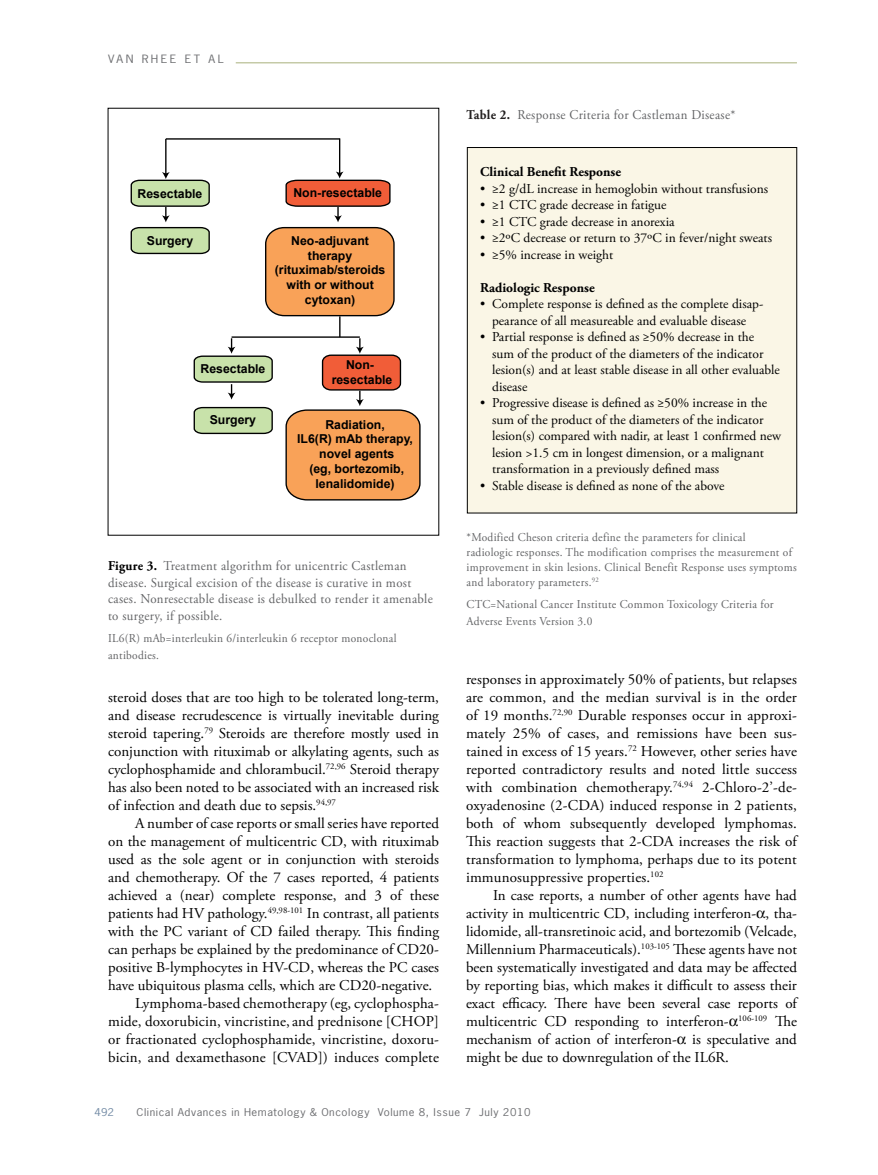
<style>
.page{position:relative;width:878px;height:1175px;background:#fff}
.page>*{position:absolute;margin:0;border:0;box-sizing:border-box;transform-origin:0 0}
.t1{font:15px/18px "Adobe Garamond Pro";color:#000;text-align:justify}
.t2{font:13.5px/16.5px "Adobe Garamond Pro";color:#000}
.t3{font:13.5px/16.5px "Adobe Garamond Pro";letter-spacing:.025em;color:#636466;scale:.95 1}
.t4{font:700 13.5px "Adobe Garamond Pro";color:#000}
.t5{font:700 12.3px/14.7px "Arial";color:#000;text-align:center}
.t6{font:12px/15px "Adobe Garamond Pro";letter-spacing:.025em;color:#636466;scale:.95 1}
.t7{font:10.8px "News Gothic Std";color:#6d6e71;scale:1.11 1}
.t8{font:10.2px "News Gothic Std";letter-spacing:.05em;color:#6d6e71;scale:1.11 1}
.t9{font:10.2px "News Gothic Std";color:#738ba5;scale:1.11 1}
.s1{font-weight:700;color:#000}
.s2{font-weight:700;color:#232020}
</style>
<div class="page">
<hr style="left:236px;top:63px;width:560px;height:1px;background:#a9b07b">
<div style="left:467px;top:147px;width:329px;height:366px;background:#faf6e6"></div>
<div style="left:467px;top:147px;width:329px;height:366px;border:1px solid #000"></div>
<hr style="left:166px;top:138px;width:173px;height:2px;background:#000">
<hr style="left:165px;top:139px;width:1px;height:35px;background:#000">
<hr style="left:339px;top:138px;width:1px;height:36px;background:#000">
<svg style="left:130px;top:171px;width:291px;height:330px"></svg>
<p class="t7" style="left:108px;top:52px;width:106px">va n rhee eta l</p>
<p class="t5" style="left:138px;top:186px;width:66px">Resectable</p>
<p class="t5" style="left:147px;top:233px;width:48px">Surgery</p>
<p class="t5" style="left:293px;top:186px;width:90px">Non-resectable</p>
<p class="t5" style="left:275px;top:233px;width:112px">Neo-adjuvant therapy (rituximab/steroids with or without cytoxan)</p>
<p class="t5" style="left:201px;top:362px;width:66px">Resectable</p>
<p class="t5" style="left:210px;top:413px;width:48px">Surgery</p>
<p class="t5" style="left:331px;top:358px;width:62px">Non&shy;resectable</p>
<p class="t5" style="left:297px;top:417px;width:117px">Radiation,<br>IL6(R) mAb therapy, novel agents<br>(eg, bortezomib, lenalidomide)</p>
<p class="t3" style="left:108px;top:558px;width:343px"><span class="s1">Figure 3.</span> Treatment algorithm for unicentric Castleman disease. Surgical excision of the disease is curative in most cases. Nonresectable disease is debulked to render it amenable to surgery, if possible.</p>
<p class="t6" style="left:108px;top:630px;width:305px;line-height:16.5px">IL6(R) mAb=interleukin 6/interleukin 6 receptor monoclonal antibodies.</p>
<p class="t1" style="left:108px;top:689px;width:332px">steroid doses that are too high to be tolerated long-term, and disease recrudescence is virtually inevitable during steroid tapering.<sup>79</sup> Steroids are therefore mostly used in conjunction with rituximab or alkylating agents, such as cyclophosphamide and chlorambucil.<sup>72,96</sup> Steroid therapy has also been noted to be associated with an increased risk of infection and death due to sepsis.<sup>94,97</sup></p>
<p class="t1" style="left:135px;top:815px;width:305px">A number of case reports or small series have reported</p>
<p class="t1" style="left:108px;top:833px;width:332px">on the management of multicentric CD, with rituximab</p>
<p class="t1" style="left:108px;top:851px;width:332px">used as the sole agent or in conjunction with steroids</p>
<p class="t1" style="left:108px;top:869px;width:332px">and chemotherapy. Of the 7 cases reported, 4 patients</p>
<p class="t1" style="left:108px;top:887px;width:332px">achieved a (near) complete response, and 3 of these</p>
<p class="t1" style="left:108px;top:905px;width:332px">patients had HV pathology.<sup>49,98-101</sup> In contrast, all patients</p>
<p class="t1" style="left:108px;top:923px;width:332px">with the PC variant of CD failed therapy. This finding</p>
<p class="t1" style="left:108px;top:941px;width:332px">can perhaps be explained by the predominance of CD20-</p>
<p class="t1" style="left:108px;top:959px;width:332px">positive B-lymphocytes in HV-CD, whereas the PC cases</p>
<p class="t1" style="left:108px;top:977px;width:326px">have ubiquitous plasma cells, which are CD20-negative.</p>
<p class="t1" style="left:135px;top:995px;width:304px">Lymphoma-based chemotherapy (eg, cyclophospha-</p>
<p class="t1" style="left:108px;top:1013px;width:332px">mide, doxorubicin, vincristine, and prednisone [CHOP]</p>
<p class="t1" style="left:108px;top:1031px;width:332px">or fractionated cyclophosphamide, vincristine, doxoru-</p>
<p class="t1" style="left:108px;top:1049px;width:332px">bicin, and dexamethasone [CVAD]) induces complete</p>
<p class="t3" style="left:466px;top:107px;width:284px"><span class="s2">Table 2.</span> Response Criteria for Castleman Disease*</p>
<p class="t4" style="left:480px;top:164px;width:142px">Clinical Benefit Response</p>
<p class="t2" style="left:480px;top:180px;width:289px">• ≥2 g/dL increase in hemoglobin without transfusions</p>
<p class="t2" style="left:480px;top:197px;width:188px">• ≥1 CTC grade decrease in fatigue</p>
<p class="t2" style="left:480px;top:213px;width:196px">• ≥1 CTC grade decrease in anorexia</p>
<p class="t2" style="left:480px;top:230px;width:293px">• ≥2ºC decrease or return to 37ºC in fever/night sweats</p>
<p class="t2" style="left:480px;top:246px;width:135px">• ≥5% increase in weight</p>
<p class="t4" style="left:480px;top:279px;width:116px">Radiologic Response</p>
<p class="t2" style="left:480px;top:296px;width:285px;text-align:center">• Complete response is defined as the complete disap&shy;pearance of all measureable and evaluable disease</p>
<p class="t2" style="left:492px;top:329px;width:289px;text-indent:-12px">• Partial response is defined as ≥50% decrease in the<br>sum of the product of the diameters of the indicator lesion(s) and at least stable disease in all other evaluable disease</p>
<p class="t2" style="left:492px;top:395px;width:290px;text-indent:-12px">• Progressive disease is defined as ≥50% increase in the sum of the product of the diameters of the indicator lesion(s) compared with nadir, at least 1 confirmed new lesion &gt;1.5 cm in longest dimension, or a malignant transformation in a previously defined mass</p>
<p class="t2" style="left:480px;top:477px;width:246px">• Stable disease is defined as none of the above</p>
<p class="t6" style="left:466px;top:530px;width:349px">*Modified Cheson criteria define the parameters for clinical<br>radiologic responses. The modification comprises the measurement of improvement in skin lesions. Clinical Benefit Response uses symptoms and laboratory parameters.<sup>92</sup></p>
<p class="t6" style="left:466px;top:596px;width:324px;line-height:16.5px">CTC=National Cancer Institute Common Toxicology Criteria for<br>Adverse Events Version 3.0</p>
<p class="t1" style="left:466px;top:671px;width:332px">responses in approximately 50% of patients, but relapses are common, and the median survival is in the order of 19 months.<sup>72,90</sup> Durable responses occur in approxi&shy;mately 25% of cases, and remissions have been sus&shy;tained in excess of 15 years.<sup>72</sup> However, other series have reported contradictory results and noted little success with combination chemotherapy.<sup>74,94</sup> 2-Chloro-2’-de&shy;oxyadenosine (2-CDA) induced response in 2 patients, both of whom subsequently developed lymphomas.<br>This reaction suggests that 2-CDA increases the risk of transformation to lymphoma, perhaps due to its potent immunosuppressive properties.<sup>102</sup></p>
<p class="t1" style="left:466px;top:887px;width:332px;text-indent:27px">In case reports, a number of other agents have had activity in multicentric CD, including interferon- , tha&shy;lidomide, all-transretinoic acid, and bortezomib (Velcade, Millennium Pharmaceuticals).<sup>103-105</sup> These agents have not been systematically investigated and data may be affected by reporting bias, which makes it difficult to assess their exact efficacy. There have been several case reports of multicentric CD responding to interferon- <sup>106-109</sup> The mechanism of action of interferon- is speculative and might be due to downregulation of the IL6R.</p>
<p class="t9" style="left:94px;top:1105px;width:19px">492</p>
<p class="t8" style="left:136px;top:1105px;width:356px">Clinical Advances in Hematology &amp; Oncology Volume 8, Issue 7 July 2010</p>
</div>
